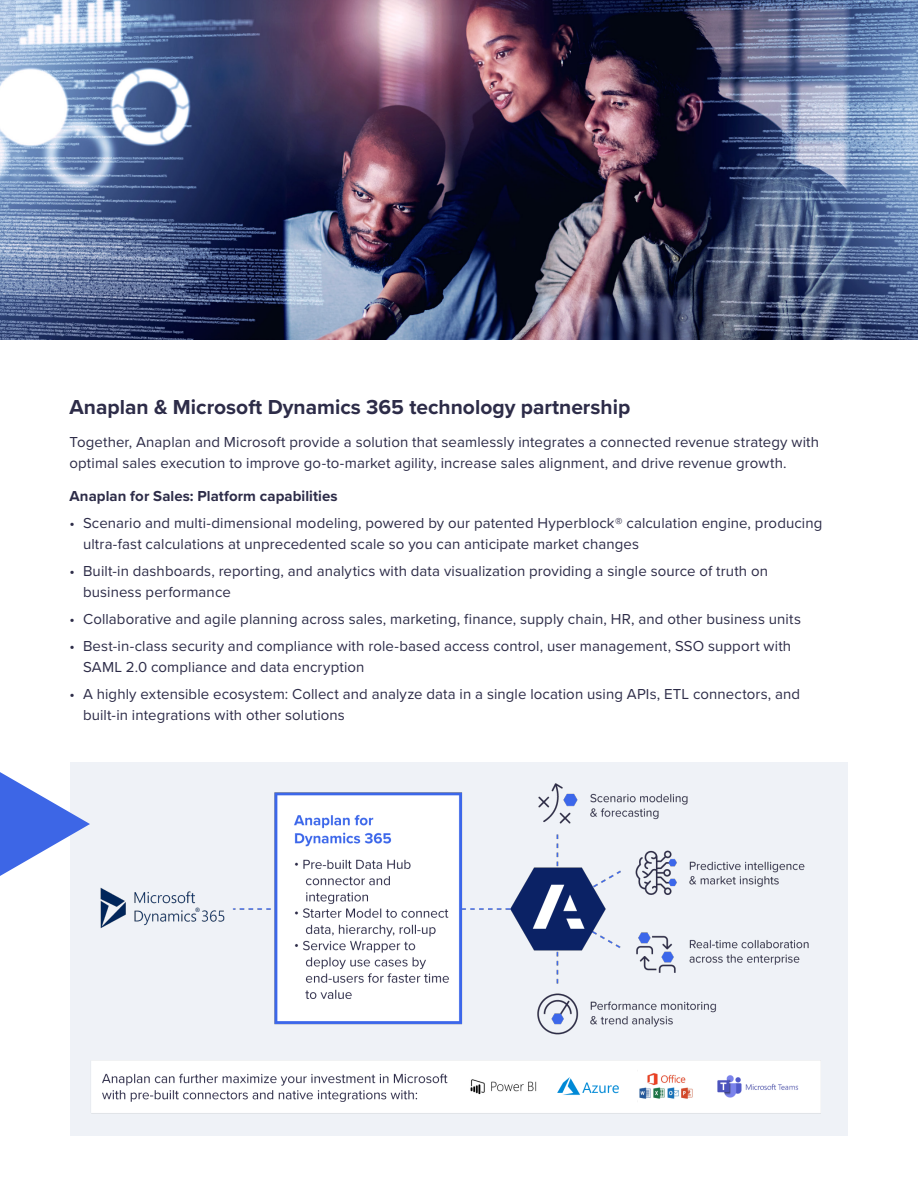
<style>
.page{position:relative;width:918px;height:1188px;background:#fff}
.page>*{position:absolute;margin:0;border:0;box-sizing:border-box;transform-origin:0 0}
.Bullets{font:700 21px "Proxima Nova";color:#2d2c48}
.Bullets-2{font:15px/21px "Proxima Nova";letter-spacing:.005em;color:#2d2c48}
.Bullets-3{font:700 15px "Proxima Nova";letter-spacing:.005em;color:#2d2c48}
</style>
<div class="page">
<div style="left:70px;top:762px;width:778px;height:374px;background:#eff2f7"></div>
<svg style="left:0;top:772px;width:70px;height:104px"></svg>
<img style="left:0;top:0;width:918px;height:339px">
<img style="left:70px;top:783px;width:751px;height:331px">
<p class="Bullets" style="left:70px;top:391px;width:562px">Anaplan &amp; Microsoft Dynamics 365 technology partnership</p>
<p class="Bullets-2" style="left:70px;top:431px;width:751px">Together, Anaplan and Microsoft provide a solution that seamlessly integrates a connected revenue strategy with optimal sales execution to improve go-to-market agility, increase sales alignment, and drive revenue growth.</p>
<p class="Bullets-3" style="left:70px;top:485px;width:270px">Anaplan for Sales: Platform capabilities</p>
<p class="Bullets-2" style="left:83px;top:512px;width:741px;text-indent:-14px">• Scenario and multi-dimensional modeling, powered by our patented Hyperblock® calculation engine, producing ultra-fast calculations at unprecedented scale so you can anticipate market changes</p>
<p class="Bullets-2" style="left:83px;top:560px;width:687px;text-indent:-14px">• Built-in dashboards, reporting, and analytics with data visualization providing a single source of truth on business performance</p>
<p class="Bullets-2" style="left:70px;top:608px;width:733px">• Collaborative and agile planning across sales, marketing, finance, supply chain, HR, and other business units</p>
<p class="Bullets-2" style="left:83px;top:635px;width:710px;text-indent:-14px">• Best-in-class security and compliance with role-based access control, user management, SSO support with<br>SAML 2.0 compliance and data encryption</p>
<p class="Bullets-2" style="left:83px;top:683px;width:719px;text-indent:-14px">• A highly extensible ecosystem: Collect and analyze data in a single location using APIs, ETL connectors, and built-in integrations with other solutions</p>
</div>
